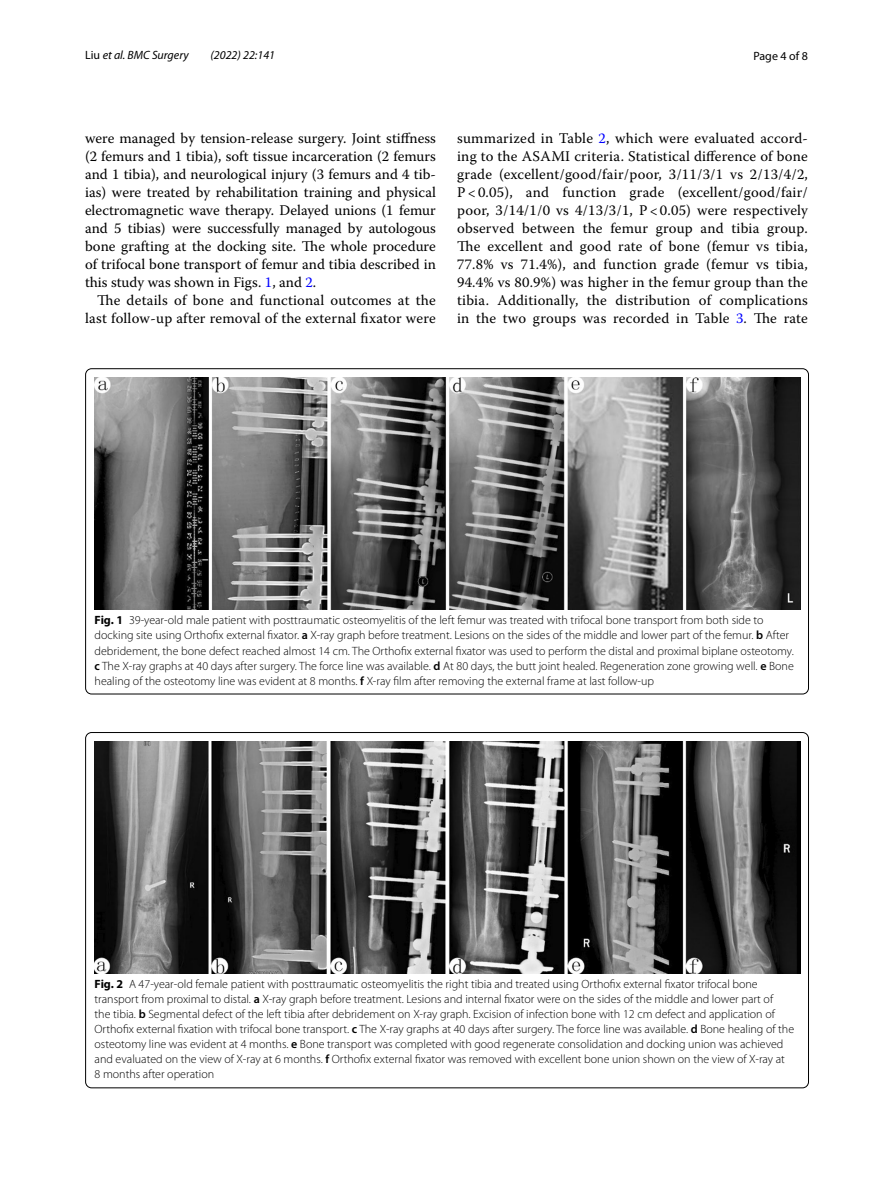
<style>
.page{position:relative;width:893px;height:1187px;background:#fff}
.page>*{position:absolute;margin:0;border:0;box-sizing:border-box;transform-origin:0 0}
.t1{font:14.7px/18px "Warnock Pro";letter-spacing:.015em;color:#000;text-align:justify}
.t2{font:300 12px/15px "Myriad Pro";color:#000}
.t3{font:italic 12px "Myriad Pro";color:#000}
.t4{font:12px "Myriad Pro";color:#000}
.s1{font-style:normal}
.s2{color:#00f}
.s3{font-weight:700}
.s4{font-weight:600}
</style>
<div class="page">
<img style="left:94px;top:377px;width:706px;height:232px">
<img style="left:94px;top:741px;width:706px;height:232px">
<p class="t3" style="left:85px;top:48px;width:105px"><span class="s1">Liu</span> et al. BMC Surgery</p>
<p class="t3" style="left:211px;top:48px;width:66px">(2022) 22:141</p>
<p class="t4" style="left:753px;top:48px;width:56px">Page 4 of 8</p>
<p class="t1" style="left:85px;top:128px;width:352px">were managed by tension-release surgery. Joint stiffness (2 femurs and 1 tibia), soft tissue incarceration (2 femurs and 1 tibia), and neurological injury (3 femurs and 4 tib&shy;ias) were treated by rehabilitation training and physical electromagnetic wave therapy. Delayed unions (1 femur and 5 tibias) were successfully managed by autologous bone grafting at the docking site. The whole procedure of trifocal bone transport of femur and tibia described in this study was shown in Figs. <span class="s2">1</span>, and <span class="s2">2</span>.</p>
<p class="t1" style="left:85px;top:290px;width:352px;text-align:right">The details of bone and functional outcomes at the last follow-up after removal of the external fixator were</p>
<p class="t1" style="left:457px;top:128px;width:352px">summarized in Table <span class="s2">2</span>, which were evaluated accord&shy;ing to the ASAMI criteria. Statistical difference of bone grade (excellent/good/fair/poor, 3/11/3/1 vs 2/13/4/2, P &lt; 0.05), and function grade (excellent/good/fair/ poor, 3/14/1/0 vs 4/13/3/1, P &lt; 0.05) were respectively observed between the femur group and tibia group.<br>The excellent and good rate of bone (femur vs tibia, 77.8% vs 71.4%), and function grade (femur vs tibia, 94.4% vs 80.9%) was higher in the femur group than the tibia. Additionally, the distribution of complications in the two groups was recorded in Table <span class="s2">3</span>. The rate</p>
<p class="t2" style="left:95px;top:613px;width:701px"><span class="s3">Fig. 1</span> 39-year-old male patient with posttraumatic osteomyelitis of the left femur was treated with trifocal bone transport from both side to docking site using Orthofix external fixator. <span class="s4">a</span> X-ray graph before treatment. Lesions on the sides of the middle and lower part of the femur. <span class="s4">b</span> After debridement, the bone defect reached almost 14 cm. The Orthofix external fixator was used to perform the distal and proximal biplane osteotomy. <span class="s4">c</span> The X-ray graphs at 40 days after surgery. The force line was available. <span class="s4">d</span> At 80 days, the butt joint healed. Regeneration zone growing well. <span class="s4">e</span> Bone healing of the osteotomy line was evident at 8 months. <span class="s4">f</span> X-ray film after removing the external frame at last follow-up</p>
<p class="t2" style="left:95px;top:976px;width:701px"><span class="s3">Fig. 2</span> A 47-year-old female patient with posttraumatic osteomyelitis the right tibia and treated using Orthofix external fixator trifocal bone transport from proximal to distal. <span class="s4">a</span> X-ray graph before treatment. Lesions and internal fixator were on the sides of the middle and lower part of<br>the tibia. <span class="s4">b</span> Segmental defect of the left tibia after debridement on X-ray graph. Excision of infection bone with 12 cm defect and application of Orthofix external fixation with trifocal bone transport. <span class="s4">c</span> The X-ray graphs at 40 days after surgery. The force line was available. <span class="s4">d</span> Bone healing of the osteotomy line was evident at 4 months. <span class="s4">e</span> Bone transport was completed with good regenerate consolidation and docking union was achieved and evaluated on the view of X-ray at 6 months. <span class="s4">f</span> Orthofix external fixator was removed with excellent bone union shown on the view of X-ray at<br>8 months after operation</p>
</div>
